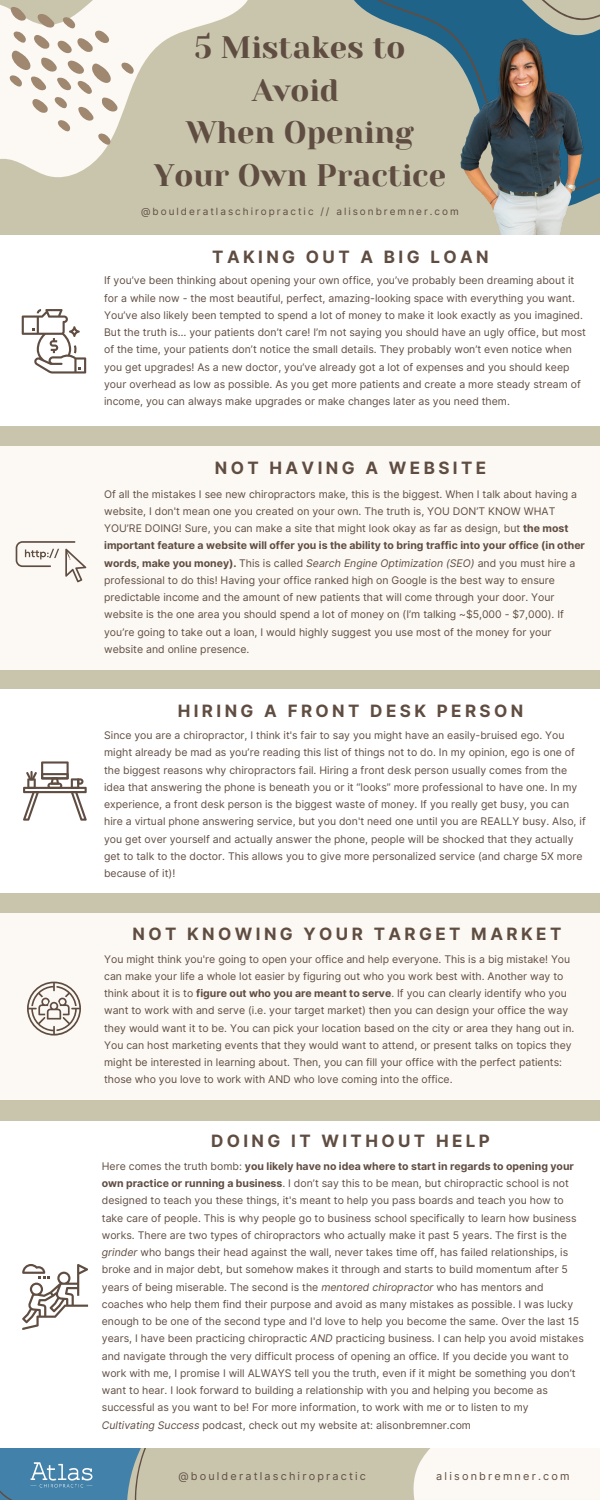
<style>
.page{position:relative;width:600px;height:1500px;background:#c9c5ad}
.page>*{position:absolute;margin:0;border:0;box-sizing:border-box;transform-origin:0 0}
.t1{font:31px/42.8px "Yeseva One";color:#604d42;text-align:center}
.t2{font:700 17px "Inter";letter-spacing:.2em;color:#604d42}
.t3{font:10.9px "Inter";letter-spacing:.2em;color:#604d42}
.t4{font:10.5px/17.2px "Inter";color:#604d42}
.t5{font:10px "Inter";letter-spacing:.2em;color:#604d42}
.s1{font-weight:700}
.s2{font-style:italic}
</style>
<div class="page">
<div style="left:0;top:235px;width:600px;height:191px;background:#fff"></div>
<svg style="left:0;top:0;width:248px;height:178px"></svg>
<svg style="left:10px;top:7px;width:124px;height:142px;background:#e8e2d8"></svg>
<div style="left:413px;top:1448px;width:187px;height:52px;background:#fcf9f4"></div>
<svg style="left:0;top:1448px;width:146px;height:52px;background:#5288a8"></svg>
<div style="left:0;top:446px;width:600px;height:224px;background:#fcf9f4"></div>
<div style="left:0;top:690px;width:600px;height:203px;background:#fff"></div>
<div style="left:0;top:913px;width:600px;height:187px;background:#fcf9f4"></div>
<div style="left:0;top:1121px;width:600px;height:327px;background:#fff"></div>
<svg style="left:354px;top:0;width:246px;height:196px"></svg>
<svg style="left:16px;top:541px;width:70px;height:41px"></svg>
<svg style="left:22px;top:309px;width:64px;height:65px"></svg>
<svg style="left:23px;top:761px;width:64px;height:60px"></svg>
<svg style="left:27px;top:982px;width:54px;height:54px"></svg>
<svg style="left:22px;top:1264px;width:66px;height:66px"></svg>
<img style="left:457px;top:31px;width:136px;height:204px">
<img style="left:27px;top:1460px;width:68px;height:30px">
<p class="t1" style="left:194px;top:26px;width:213px">5 Mistakes to<br>Avoid</p>
<p class="t1" style="left:154px;top:111px;width:294px">When Opening<br>Your Own Practice</p>
<p class="t5" style="left:141px;top:205px;width:319px">@boulderatlaschiropractic // alisonbremner.com</p>
<p class="t2" style="left:212px;top:247px;width:278px">TAKING OUT A BIG LOAN</p>
<p class="t4" style="left:104px;top:272px;width:483px">If you’ve been thinking about opening your own office, you’ve probably been dreaming about it for a while now - the most beautiful, perfect, amazing-looking space with everything you want.<br>You’ve also likely been tempted to spend a lot of money to make it look exactly as you imagined.<br>But the truth is… your patients don’t care! I’m not saying you should have an ugly office, but most of the time, your patients don’t notice the small details. They probably won’t even notice when you get upgrades! As a new doctor, you’ve already got a lot of expenses and you should keep your overhead as low as possible. As you get more patients and create a more steady stream of income, you can always make upgrades or make changes later as you need them.</p>
<p class="t2" style="left:215px;top:457px;width:273px">NOT HAVING A WEBSITE</p>
<p class="t4" style="left:104px;top:485px;width:483px">Of all the mistakes I see new chiropractors make, this is the biggest. When I talk about having a website, I don't mean one you created on your own. The truth is, YOU DON’T KNOW WHAT YOU’RE DOING! Sure, you can make a site that might look okay as far as design, but <span class="s1">the most important feature a website will offer you is the ability to bring traffic into your office (in other words, make you money).</span> This is called <span class="s2">Search Engine Optimization (SEO)</span> and you must hire a professional to do this! Having your office ranked high on Google is the best way to ensure predictable income and the amount of new patients that will come through your door. Your website is the one area you should spend a lot of money on (I’m talking ~$5,000 - $7,000). If you’re going to take out a loan, I would highly suggest you use most of the money for your website and online presence.</p>
<p class="t2" style="left:178px;top:700px;width:347px">HIRING A FRONT DESK PERSON</p>
<p class="t4" style="left:104px;top:727px;width:483px">Since you are a chiropractor, I think it's fair to say you might have an easily-bruised ego. You might already be mad as you’re reading this list of things not to do. In my opinion, ego is one of the biggest reasons why chiropractors fail. Hiring a front desk person usually comes from the idea that answering the phone is beneath you or it “looks” more professional to have one. In my experience, a front desk person is the biggest waste of money. If you really get busy, you can hire a virtual phone answering service, but you don't need one until you are REALLY busy. Also, if you get over yourself and actually answer the phone, people will be shocked that they actually get to talk to the doctor. This allows you to give more personalized service (and charge 5X more because of it)!</p>
<p class="t2" style="left:133px;top:923px;width:430px">NOT KNOWING YOUR TARGET MARKET</p>
<p class="t4" style="left:104px;top:950px;width:472px">You might think you're going to open your office and help everyone. This is a big mistake! You can make your life a whole lot easier by figuring out who you work best with. Another way to think about it is to <span class="s1">figure out who you are meant to serve</span>. If you can clearly identify who you want to work with and serve (i.e. your target market) then you can design your office the way they would want it to be. You can pick your location based on the city or area they hang out in.<br>You can host marketing events that they would want to attend, or present talks on topics they might be interested in learning about. Then, you can fill your office with the perfect patients: those who you love to work with AND who love coming into the office.</p>
<p class="t2" style="left:211px;top:1131px;width:280px">DOING IT WITHOUT HELP</p>
<p class="t4" style="left:102px;top:1158px;width:484px">Here comes the truth bomb: <span class="s1">you likely have no idea where to start in regards to opening your own practice or running a business</span>. I don’t say this to be mean, but chiropractic school is not designed to teach you these things, it's meant to help you pass boards and teach you how to take care of people. This is why people go to business school specifically to learn how business works. There are two types of chiropractors who actually make it past 5 years. The first is the <span class="s2">grinder</span> who bangs their head against the wall, never takes time off, has failed relationships, is broke and in major debt, but somehow makes it through and starts to build momentum after 5 years of being miserable. The second is the <span class="s2">mentored chiropractor</span> who has mentors and coaches who help them find their purpose and avoid as many mistakes as possible. I was lucky enough to be one of the second type and I'd love to help you become the same. Over the last 15 years, I have been practicing chiropractic <span class="s2">AND</span> practicing business. I can help you avoid mistakes and navigate through the very difficult process of opening an office. If you decide you want to work with me, I promise I will ALWAYS tell you the truth, even if it might be something you don’t want to hear. I look forward to building a relationship with you and helping you become as successful as you want to be! For more information, to work with me or to listen to my <span class="s2">Cultivating Success</span> podcast, check out my website at: alisonbremner.com</p>
<p class="t3" style="left:178px;top:1470px;width:189px">@boulderatlaschiropractic</p>
<p class="t3" style="left:436px;top:1470px;width:135px">alisonbremner.com</p>
</div>
